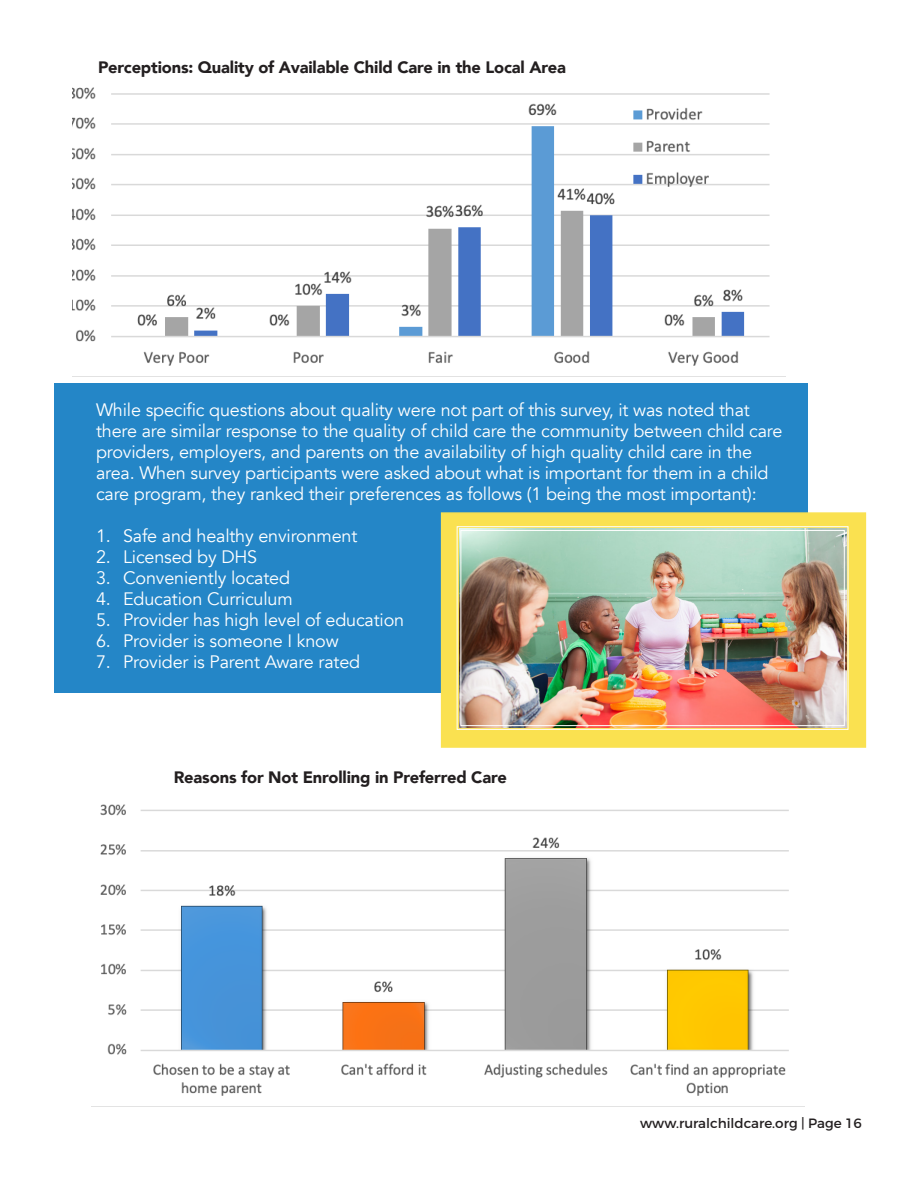
<style>
.page{position:relative;width:918px;height:1188px;background:#fff}
.page>*{position:absolute;margin:0;border:0;box-sizing:border-box;transform-origin:0 0}
.t1{font:18px/21px "Avenir";letter-spacing:-.01em;color:#fff}
.t2{font:900 16.5px "Avenir";letter-spacing:-.01em;color:#231f20}
.t3{font:13.5px "Montserrat";color:#231f20}
</style>
<div class="page">
<img style="left:73px;top:87px;width:712px;height:290px">
<div style="left:54px;top:383px;width:754px;height:309px;background:#2486c7"></div>
<div style="left:441px;top:512px;width:425px;height:236px;background:#fae150;border:2px solid #fae150"></div>
<img style="left:456px;top:526px;width:393px;height:204px">
<div style="left:460px;top:530px;width:385px;height:196px;border:1px solid #fff"></div>
<img style="left:91px;top:804px;width:713px;height:303px">
<p class="t2" style="left:98px;top:53px;width:469px">Perceptions: Quality of Available Child Care in the Local Area</p>
<p class="t1" style="left:96px;top:399px;width:688px">While specific questions about quality were not part of this survey, it was noted that there are similar response to the quality of child care the community between child care providers, employers, and parents on the availability of high quality child care in the area. When survey participants were asked about what is important for them in a child care program, they ranked their preferences as follows (1 being the most important):</p>
<p class="t1" style="left:96px;top:525px;width:263px">1. Safe and healthy environment</p>
<p class="t1" style="left:96px;top:546px;width:163px">2. Licensed by DHS</p>
<p class="t1" style="left:96px;top:567px;width:195px">3. Conveniently located</p>
<p class="t1" style="left:96px;top:588px;width:198px">4. Education Curriculum</p>
<p class="t1" style="left:96px;top:609px;width:310px">5. Provider has high level of education</p>
<p class="t1" style="left:96px;top:630px;width:244px">6. Provider is someone I know</p>
<p class="t1" style="left:96px;top:651px;width:266px">7. Provider is Parent Aware rated</p>
<p class="t2" style="left:174px;top:763px;width:335px">Reasons for Not Enrolling in Preferred Care</p>
<p class="t3" style="left:640px;top:1115px;width:223px">www.ruralchildcare.org | Page 16</p>
</div>
